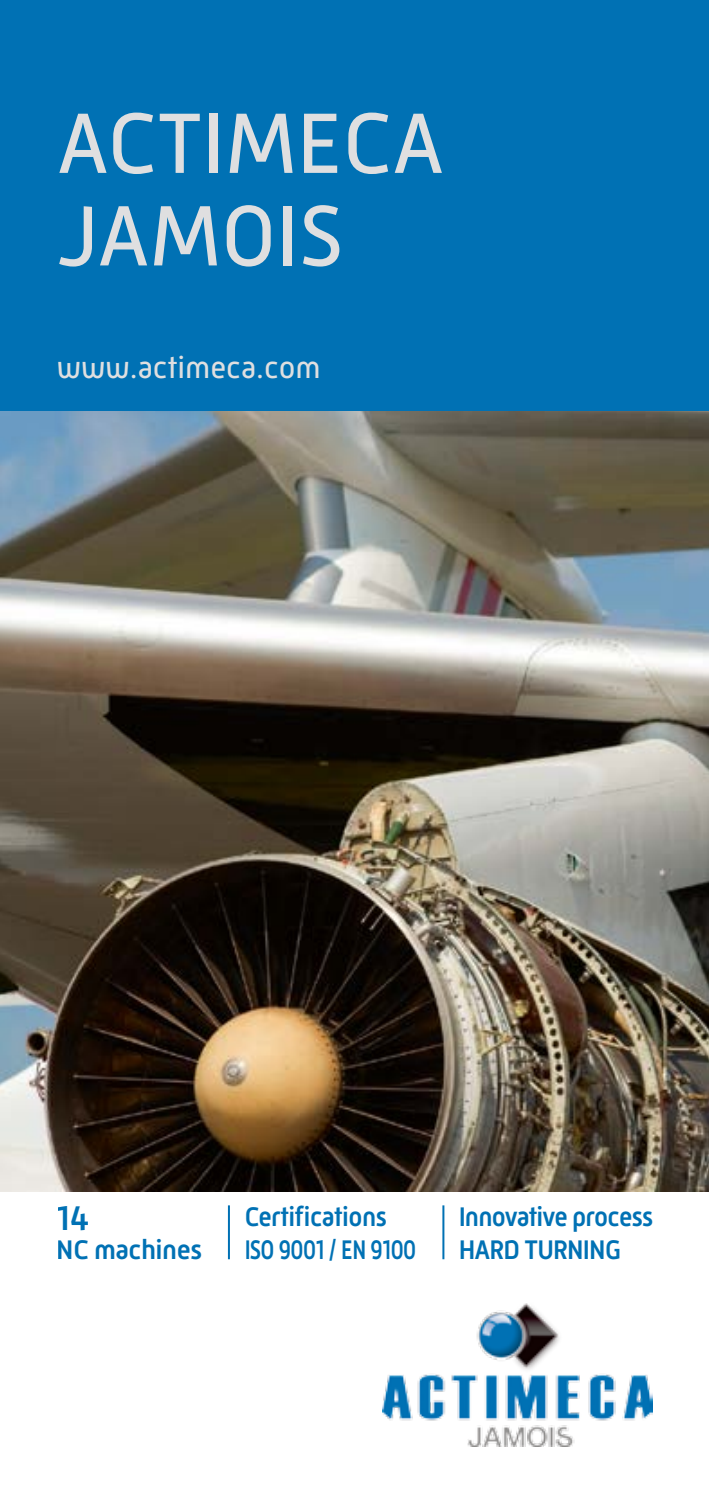
<style>
.page{position:relative;width:709px;height:1489px;background:#fff}
.page>*{position:absolute;margin:0;border:0;box-sizing:border-box;transform-origin:0 0}
.t1{font:87.5px/92.5px "Mic 32 New";color:#dfdfe0}
.t2{font:500 35px "Mic 32 New";color:#0071b4}
.t3{font:31.25px "Mic 32 New";color:#dfdfe0}
.t4{font:500 27.5px/33px "Mic 32 New";letter-spacing:-.02em;color:#0071b4;scale:.95 1}
.t5{font:500 27.5px "Mic 32 New";letter-spacing:-.02em;color:#0071b4}
</style>
<div class="page">
<div style="left:0;top:0;width:709px;height:1191px;background:#0071b4"></div>
<img style="left:0;top:411px;width:709px;height:780px">
<img style="left:382px;top:1303px;width:270px;height:143px">
<hr style="left:442px;top:1205px;width:2px;height:54px;background:#0071b4">
<hr style="left:228px;top:1205px;width:2px;height:54px;background:#0071b4">
<h1 class="t1" style="left:57px;top:96px;width:389px">ACTIMECA<br>JAMOIS</h1>
<p class="t3" style="left:57px;top:350px;width:266px">www.actimeca.com</p>
<p class="t2" style="left:57px;top:1198px;width:34px">14</p>
<p class="t5" style="left:57px;top:1233px;width:147px">NC machines</p>
<p class="t4" style="left:244px;top:1200px;width:183px">Certifications<br>ISO 9001 / EN 9100</p>
<p class="t4" style="left:458px;top:1200px;width:206px">Innovative process<br>HARD TURNING</p>
</div>
